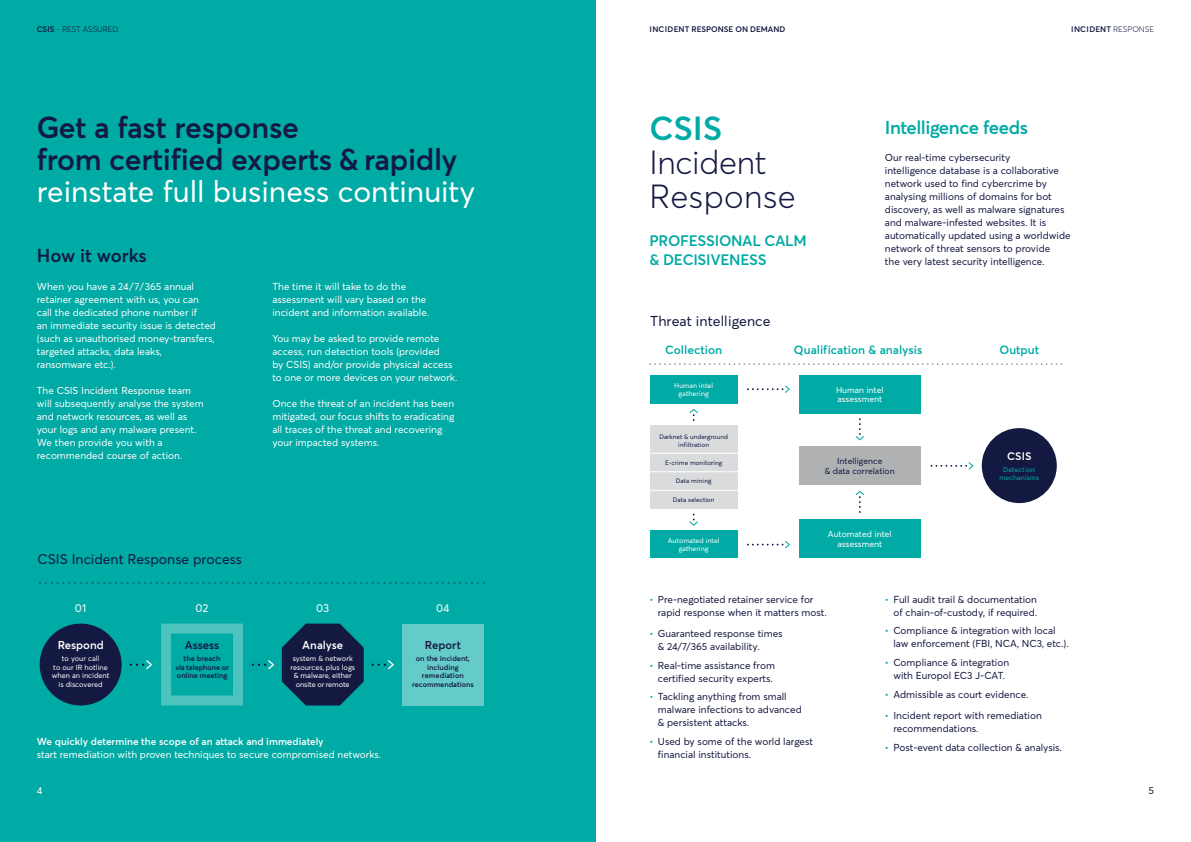
<style>
.page{position:relative;width:1191px;height:842px;background:#fff}
.page>*{position:absolute;margin:0;border:0;box-sizing:border-box;transform-origin:0 0}
.Heading_1{font:300 33px "Averta";color:#141941}
.Heading_1-2{font:600 33px "Averta";color:#00aaa5}
.Heading_1-3{font:600 30px/32px "Averta";letter-spacing:-.01em;color:#141941}
.Heading_1-4{font:600 18.5px "Averta";letter-spacing:-.025em;color:#00aaa5}
.Heading_1-5{font:600 18.5px "Averta";color:#141941}
.Heading_1-6{font:600 15px/19px "Averta";letter-spacing:-.02em;color:#00aaa5}
.t1{font:14.2px "Averta";color:#141941}
.t2{font:13.9px "Averta";color:#141941}
.t3{font:600 11.9px "Averta";color:#00aaa5}
.t4{font:600 11.3px "Averta";letter-spacing:-.005em;color:#fff}
.t5{font:600 11.3px "Averta";letter-spacing:-.005em;color:#141941}
.t6{font:11.3px "Averta";color:#fff}
.t7{font:600 10.9px "Averta";color:#fff}
.Illustration_bullet{font:10px/13px "Averta";color:#141941}
.t8{font:10px/13px "Averta";color:#fff}
.t9{font:8.6px/9.8px "Averta";color:#fff}
.t10{font:8.6px/9.8px "Averta";color:#141941;text-align:center}
.t11{font:600 8px "Averta";letter-spacing:-.005em;color:#141941}
.t12{font:300 8px "Averta";letter-spacing:-.005em;color:#141941}
.t13{font:600 8px "Averta";letter-spacing:.02em;color:#141941}
.t14{font:7.4px/8.6px "Averta";color:#fff;text-align:center}
.t15{font:600 7.4px/8.6px "Averta";letter-spacing:-.005em;color:#141941;text-align:center}
.t16{font:7px/8.2px "Averta";color:#fff;text-align:center}
.t17{font:7px/8.2px "Averta";color:#00aaa5;text-align:center}
.t18{font:6.4px/7.8px "Averta";color:#141941;text-align:center}
.s1{font-weight:600}
.s2{font-weight:300}
.s3{font-weight:400;color:#fff}
.s4{color:#00aaa5}
</style>
<div class="page">
<div style="left:0;top:0;width:595px;height:842px;background:#00aaa5"></div>
<svg style="left:130px;top:660px;width:22px;height:9px"></svg>
<svg style="left:252px;top:660px;width:22px;height:9px"></svg>
<svg style="left:371px;top:660px;width:23px;height:9px"></svg>
<div style="left:40px;top:624px;width:82px;height:81px;background:#141941;border-radius:50%"></div>
<svg style="left:39px;top:582px;width:446px;height:2px"></svg>
<svg style="left:161px;top:624px;width:82px;height:81px"></svg>
<svg style="left:282px;top:624px;width:82px;height:81px"></svg>
<div style="left:402px;top:624px;width:82px;height:81px;background:#65cbc8"></div>
<div style="left:650px;top:531px;width:87px;height:27px;background:#00aaa5"></div>
<div style="left:981px;top:428px;width:75px;height:75px;background:#141941;border-radius:50%"></div>
<svg style="left:649px;top:363px;width:413px;height:2px"></svg>
<div style="left:650px;top:375px;width:87px;height:28px;background:#00aaa5"></div>
<div style="left:799px;top:446px;width:121px;height:39px;background:#afb1b3"></div>
<div style="left:799px;top:375px;width:121px;height:39px;background:#00aaa5"></div>
<div style="left:799px;top:520px;width:121px;height:38px;background:#00aaa5"></div>
<div style="left:650px;top:425px;width:87px;height:84px;background:#d9dbdd"></div>
<svg style="left:747px;top:385px;width:42px;height:8px"></svg>
<svg style="left:855px;top:418px;width:9px;height:22px"></svg>
<svg style="left:855px;top:491px;width:9px;height:22px"></svg>
<svg style="left:689px;top:514px;width:9px;height:12px"></svg>
<svg style="left:689px;top:409px;width:9px;height:12px"></svg>
<svg style="left:747px;top:541px;width:42px;height:7px"></svg>
<svg style="left:930px;top:462px;width:43px;height:7px"></svg>
<hr style="left:648px;top:453px;width:91px;height:1px;background:#fff">
<hr style="left:648px;top:471px;width:91px;height:1px;background:#fff">
<hr style="left:648px;top:490px;width:91px;height:1px;background:#fff">
<p class="t12" style="left:37px;top:24px;width:84px"><span class="s1">CSIS</span> - REST ASSURED.</p>
<p class="t11" style="left:649px;top:24px;width:137px">INCIDENT RESPONSE ON DEMAND</p>
<p class="t13" style="left:1071px;top:24px;width:84px">INCIDENT <span class="s2">RESPONSE</span></p>
<p class="Heading_1-3" style="left:37px;top:111px;width:440px">Get a fast response<br>from certified experts &amp; rapidly <span class="s3">reinstate full business continuity</span></p>
<p class="Heading_1-4" style="left:885px;top:116px;width:145px">Intelligence feeds</p>
<p class="Heading_1-2" style="left:649px;top:108px;width:75px">CSIS</p>
<p class="Heading_1" style="left:649px;top:142px;width:119px">Incident</p>
<p class="Heading_1" style="left:649px;top:176px;width:148px">Response</p>
<p class="Illustration_bullet" style="left:885px;top:151px;width:187px">Our real-time cybersecurity<br>intelligence database is a collaborative network used to find cybercrime by analysing millions of domains for bot discovery, as well as malware signatures and malware-infested websites. It is automatically updated using a worldwide network of threat sensors to provide<br>the very latest security intelligence.</p>
<p class="Heading_1-6" style="left:649px;top:231px;width:159px">PROFESSIONAL CALM &amp; DECISIVENESS</p>
<p class="Heading_1-5" style="left:37px;top:244px;width:111px">How it works</p>
<p class="t8" style="left:37px;top:279px;width:181px">When you have a 24/7/365 annual retainer agreement with us, you can call the dedicated phone number if<br>an immediate security issue is detected (such as unauthorised money-transfers, targeted attacks, data leaks, ransomware etc.).</p>
<p class="t8" style="left:37px;top:383px;width:168px">The CSIS Incident Response team will subsequently analyse the system and network resources, as well as your logs and any malware present.<br>We then provide you with a recommended course of action.</p>
<p class="t8" style="left:272px;top:279px;width:158px">The time it will take to do the assessment will vary based on the incident and information available.</p>
<p class="t8" style="left:272px;top:331px;width:187px">You may be asked to provide remote access, run detection tools (provided<br>by CSIS) and/or provide physical access to one or more devices on your network.</p>
<p class="t8" style="left:272px;top:396px;width:183px">Once the threat of an incident has been mitigated, our focus shifts to eradicating all traces of the threat and recovering your impacted systems.</p>
<p class="t2" style="left:38px;top:551px;width:206px">CSIS Incident Response process</p>
<p class="t6" style="left:75px;top:601px;width:13px">01</p>
<p class="t6" style="left:195px;top:601px;width:15px">02</p>
<p class="t6" style="left:316px;top:601px;width:15px">03</p>
<p class="t6" style="left:436px;top:601px;width:15px">04</p>
<p class="t5" style="left:185px;top:638px;width:36px">Assess</p>
<p class="t14" style="left:290px;top:654px;width:66px">system &amp; network resources, plus logs &amp; malware, either onsite or remote</p>
<p class="t4" style="left:58px;top:638px;width:48px">Respond</p>
<p class="t4" style="left:302px;top:638px;width:42px">Analyse</p>
<p class="t5" style="left:425px;top:638px;width:38px">Report</p>
<p class="t15" style="left:175px;top:654px;width:55px">the breach<br>via telephone or online meeting</p>
<p class="t15" style="left:412px;top:654px;width:63px">on the incident, including remediation recommendations</p>
<p class="t14" style="left:52px;top:654px;width:59px">to your call<br>to our IR hotline when an incident is discovered</p>
<p class="t8" style="left:37px;top:735px;width:346px"><span class="s1">We quickly determine the scope of an attack and immediately<br></span>start remediation with proven techniques to secure compromised networks.</p>
<p class="t1" style="left:650px;top:312px;width:122px">Threat intelligence</p>
<p class="t3" style="left:665px;top:342px;width:59px">Collection</p>
<p class="t3" style="left:794px;top:342px;width:130px">Qualification &amp; analysis</p>
<p class="t3" style="left:999px;top:342px;width:41px">Output</p>
<p class="t16" style="left:674px;top:381px;width:40px">Human intel gathering</p>
<p class="t18" style="left:659px;top:432px;width:70px">Darknet &amp; underground infiltration</p>
<p class="t18" style="left:665px;top:458px;width:59px">E-crime monitoring</p>
<p class="t18" style="left:676px;top:477px;width:37px">Data mining</p>
<p class="t18" style="left:673px;top:495px;width:43px">Data selection</p>
<p class="t16" style="left:667px;top:536px;width:53px">Automated intel gathering</p>
<p class="t9" style="left:836px;top:385px;width:49px">Human intel assessment</p>
<p class="t10" style="left:825px;top:456px;width:71px">Intelligence<br>&amp; data correlation</p>
<p class="t9" style="left:828px;top:529px;width:65px;text-align:center">Automated intel assessment</p>
<p class="t7" style="left:1007px;top:449px;width:26px">CSIS</p>
<p class="t17" style="left:999px;top:465px;width:41px">Detection mechanisms</p>
<p class="Illustration_bullet" style="left:658px;top:592px;width:170px;text-indent:-9px"><span class="s4">•</span> Pre-negotiated retainer service for rapid response when it matters most.</p>
<p class="Illustration_bullet" style="left:658px;top:627px;width:126px;text-indent:-9px"><span class="s4">•</span> Guaranteed response times &amp; 24/7/365 availability.</p>
<p class="Illustration_bullet" style="left:649px;top:659px;width:127px;text-align:right"><span class="s4">•</span> Real-time assistance from certified security experts.</p>
<p class="Illustration_bullet" style="left:658px;top:690px;width:145px;text-indent:-9px"><span class="s4">•</span> Tackling anything from small malware infections to advanced &amp; persistent attacks.</p>
<p class="Illustration_bullet" style="left:658px;top:735px;width:157px;text-indent:-9px"><span class="s4">•</span> Used by some of the world largest financial institutions.</p>
<p class="Illustration_bullet" style="left:885px;top:592px;width:154px;text-align:right"><span class="s4">•</span> Full audit trail &amp; documentation of chain-of-custody, if required.</p>
<p class="Illustration_bullet" style="left:893px;top:624px;width:177px;text-indent:-9px"><span class="s4">•</span> Compliance &amp; integration with local law enforcement (FBI, NCA, NC3, etc.).</p>
<p class="Illustration_bullet" style="left:885px;top:656px;width:126px;text-align:center"><span class="s4">•</span> Compliance &amp; integration with Europol EC3 J-CAT.</p>
<p class="Illustration_bullet" style="left:885px;top:687px;width:145px"><span class="s4">•</span> Admissible as court evidence.</p>
<p class="Illustration_bullet" style="left:893px;top:709px;width:150px;text-indent:-9px"><span class="s4">•</span> Incident report with remediation recommendations.</p>
<p class="Illustration_bullet" style="left:885px;top:741px;width:179px"><span class="s4">•</span> Post-event data collection &amp; analysis.</p>
<p class="t8" style="left:37px;top:784px;width:7px">4</p>
<p class="Illustration_bullet" style="left:1148px;top:784px;width:7px">5</p>
</div>
